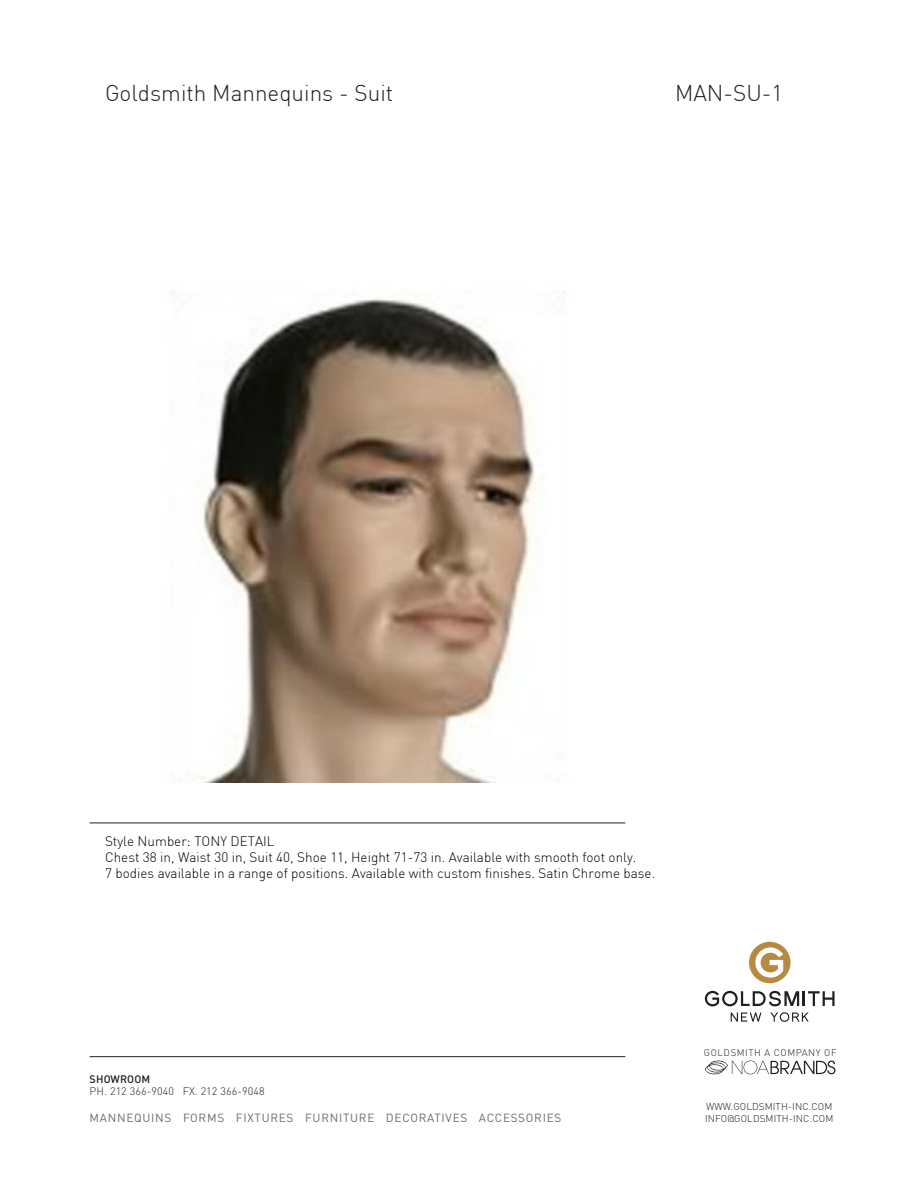
<style>
.page{position:relative;width:918px;height:1188px;background:#fff}
.page>*{position:absolute;margin:0;border:0;box-sizing:border-box;transform-origin:0 0}
.t1{font:300 22.5px "DIN Pro";color:#231f20}
.t2{font:300 13.5px/16.2px "DIN Pro";color:#000}
.t3{font:11.7px "DIN";letter-spacing:.06em;color:#6c6d70}
.t4{font:300 10.8px "DIN";letter-spacing:.01em;color:#231f20}
.t5{font:500 10.8px "DIN";letter-spacing:.01em;color:#231f20}
.t6{font:300 9.75px "DIN";letter-spacing:.01em;color:#231f20}
.t7{font:300 9.6px "DIN";letter-spacing:.06em;color:#231f20}
</style>
<div class="page">
<hr style="left:90px;top:823px;width:535px;height:1px;background:#231f20">
<hr style="left:90px;top:1056px;width:535px;height:1px;background:#231f20">
<div style="left:749px;top:942px;width:42px;height:41px;background:#b68b41;border-radius:50%"></div>
<svg style="left:705px;top:991px;width:130px;height:15px"></svg>
<svg style="left:731px;top:1013px;width:30px;height:9px"></svg>
<svg style="left:770px;top:1012px;width:39px;height:10px"></svg>
<svg style="left:755px;top:947px;width:28px;height:31px"></svg>
<svg style="left:705px;top:1061px;width:130px;height:13px"></svg>
<img style="left:172px;top:292px;width:393px;height:491px">
<h1 class="t1" style="left:105px;top:83px;width:290px">Goldsmith Mannequins - Suit</h1>
<h1 class="t1" style="left:675px;top:83px;width:110px">MAN-SU-1</h1>
<p class="t2" style="left:105px;top:834px;width:552px">Style Number: TONY DETAIL<br>Chest 38 in, Waist 30 in, Suit 40, Shoe 11, Height 71-73 in. Available with smooth foot only.<br>7 bodies available in a range of positions. Available with custom finishes. Satin Chrome base.</p>
<p class="t5" style="left:90px;top:1072px;width:62px">SHOWROOM</p>
<p class="t4" style="left:90px;top:1085px;width:177px">PH. 212 366-9040 FX. 212 366-9048</p>
<p class="t3" style="left:90px;top:1110px;width:473px">MANNEQUINS FORMS FIXTURES FURNITURE DECORATIVES ACCESSORIES</p>
<p class="t7" style="left:704px;top:1047px;width:134px">GOLDSMITH A COMPANY OF</p>
<p class="t6" style="left:706px;top:1100px;width:128px">WWW.GOLDSMITH-INC.COM</p>
<p class="t6" style="left:705px;top:1112px;width:130px">INFO@GOLDSMITH-INC.COM</p>
</div>
